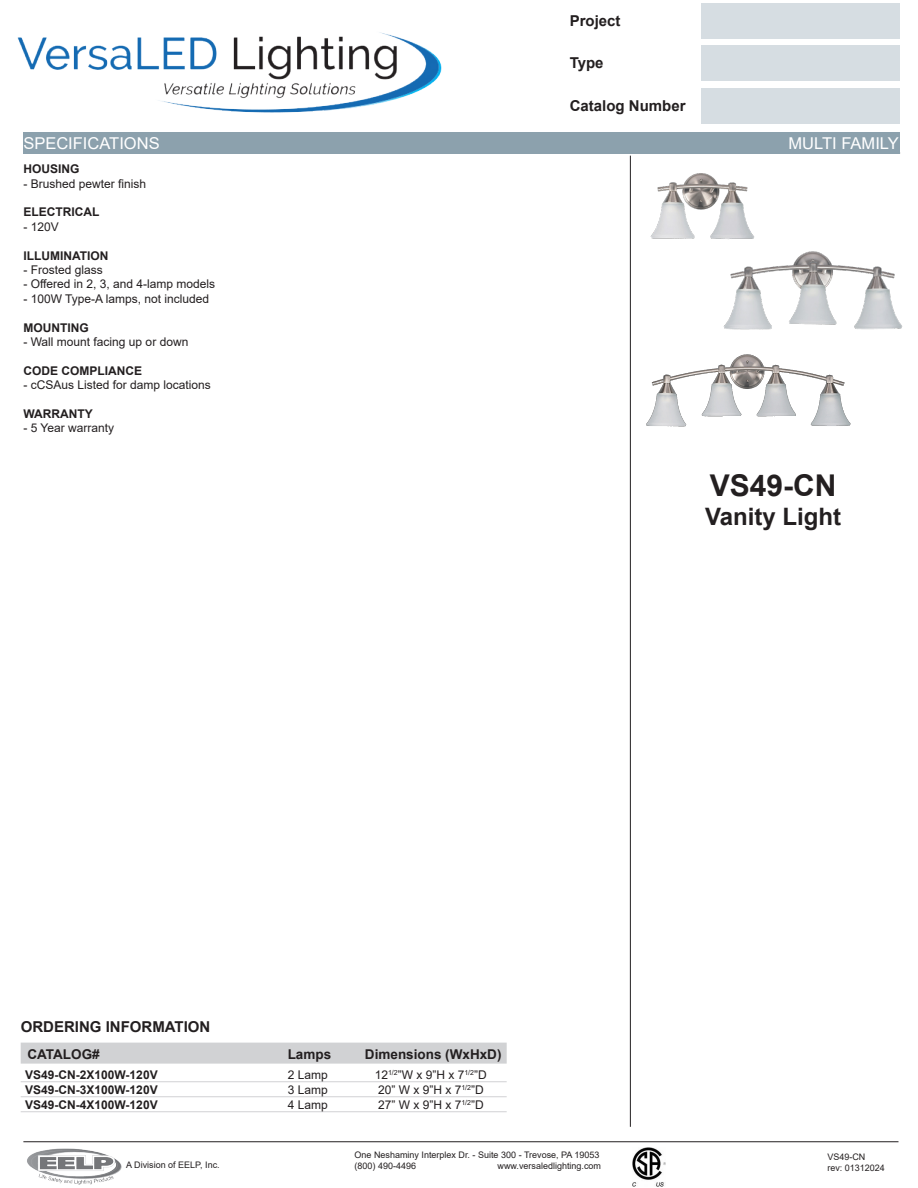
<style>
.page{position:relative;width:918px;height:1188px;background:#fff}
.page>*{position:absolute;margin:0;border:0;box-sizing:border-box;transform-origin:0 0}
.t1{font:700 30px "Arial";color:#231f20}
.t2{font:700 24px "Arial";color:#231f20}
.t3{font:16.35px "Arial";color:#fff}
.t4{font:700 15px "Arial";color:#231f20}
.Table_Headings{font:700 13.5px "Arial";color:#231f20}
.OrderingInfoDescriptions{font:12px "Arial";color:#231f20}
.OrderingInfoDescriptions-2{font:700 12px "Arial";color:#231f20}
.ParagraphText{font:700 12px "Arial";color:#231f20}
.ParagraphText-2{font:12px "Arial";color:#231f20}
.t5{font:9px "Arial";color:#231f20}
</style>
<div class="page">
<img style="left:17px;top:32px;width:425px;height:81px">
<div style="left:702px;top:3px;width:198px;height:35px;background:#d6dde2"></div>
<div style="left:702px;top:45px;width:198px;height:36px;background:#d6dde2"></div>
<div style="left:702px;top:88px;width:198px;height:36px;background:#d6dde2"></div>
<div style="left:23px;top:133px;width:877px;height:21px;background:#8ca1ad"></div>
<hr style="left:23px;top:1141px;width:875px;height:1px;background:#231f20">
<img style="left:27px;top:1148px;width:95px;height:37px">
<hr style="left:630px;top:156px;width:1px;height:971px;background:#231f20">
<div style="left:21px;top:1043px;width:486px;height:21px;background:#d1d2d4"></div>
<hr style="left:21px;top:1081px;width:486px;height:1px;background:#d1d2d4">
<hr style="left:21px;top:1096px;width:486px;height:1px;background:#d1d2d4">
<hr style="left:21px;top:1111px;width:486px;height:1px;background:#d1d2d4">
<img style="left:632px;top:1147px;width:34px;height:39px">
<img style="left:650px;top:173px;width:104px;height:66px">
<img style="left:730px;top:251px;width:173px;height:79px">
<img style="left:646px;top:288px;width:207px;height:139px">
<p class="t4" style="left:570px;top:10px;width:52px">Project</p>
<p class="t4" style="left:570px;top:52px;width:35px">Type</p>
<p class="t4" style="left:570px;top:95px;width:117px">Catalog Number</p>
<p class="t3" style="left:23px;top:132px;width:138px">SPECIFICATIONS</p>
<p class="t3" style="left:789px;top:132px;width:112px">MULTI FAMILY</p>
<p class="ParagraphText" style="left:23px;top:161px;width:58px">HOUSING</p>
<p class="OrderingInfoDescriptions" style="left:23px;top:175px;width:124px">- Brushed pewter finish</p>
<p class="ParagraphText" style="left:23px;top:204px;width:77px">ELECTRICAL</p>
<p class="ParagraphText-2" style="left:23px;top:218px;width:37px">- 120V</p>
<p class="ParagraphText" style="left:23px;top:247px;width:87px">ILLUMINATION</p>
<p class="OrderingInfoDescriptions" style="left:23px;top:262px;width:81px">- Frosted glass</p>
<p class="OrderingInfoDescriptions" style="left:23px;top:276px;width:193px">- Offered in 2, 3, and 4-lamp models</p>
<p class="OrderingInfoDescriptions" style="left:23px;top:290px;width:187px">- 100W Type-A lamps, not included</p>
<p class="OrderingInfoDescriptions-2" style="left:23px;top:319px;width:67px">MOUNTING</p>
<p class="OrderingInfoDescriptions" style="left:23px;top:334px;width:166px">- Wall mount facing up or down</p>
<p class="OrderingInfoDescriptions-2" style="left:23px;top:362px;width:120px">CODE COMPLIANCE</p>
<p class="OrderingInfoDescriptions" style="left:23px;top:377px;width:189px">- cCSAus Listed for damp locations</p>
<p class="OrderingInfoDescriptions-2" style="left:23px;top:405px;width:71px">WARRANTY</p>
<p class="OrderingInfoDescriptions" style="left:23px;top:420px;width:92px">- 5 Year warranty</p>
<p class="t1" style="left:710px;top:464px;width:128px">VS49-CN</p>
<p class="t2" style="left:705px;top:500px;width:138px">Vanity Light</p>
<p class="t4" style="left:21px;top:1017px;width:191px">ORDERING INFORMATION</p>
<p class="Table_Headings" style="left:27px;top:1045px;width:74px">CATALOG#</p>
<p class="Table_Headings" style="left:288px;top:1045px;width:45px">Lamps</p>
<p class="Table_Headings" style="left:365px;top:1045px;width:138px">Dimensions (WxHxD)</p>
<p class="OrderingInfoDescriptions-2" style="left:25px;top:1067px;width:134px">VS49-CN-2X100W-120V</p>
<p class="OrderingInfoDescriptions" style="left:288px;top:1067px;width:42px">2 Lamp</p>
<p class="OrderingInfoDescriptions" style="left:375px;top:1067px;width:114px">12<sup>1/2</sup>”W x 9”H x 7<sup>1/2</sup>”D</p>
<p class="OrderingInfoDescriptions-2" style="left:25px;top:1082px;width:134px">VS49-CN-3X100W-120V</p>
<p class="OrderingInfoDescriptions" style="left:288px;top:1082px;width:42px">3 Lamp</p>
<p class="OrderingInfoDescriptions" style="left:378px;top:1082px;width:107px">20” W x 9”H x 7<sup>1/2</sup>”D</p>
<p class="OrderingInfoDescriptions-2" style="left:25px;top:1097px;width:134px">VS49-CN-4X100W-120V</p>
<p class="OrderingInfoDescriptions" style="left:288px;top:1097px;width:42px">4 Lamp</p>
<p class="OrderingInfoDescriptions" style="left:378px;top:1097px;width:107px">27” W x 9”H x 7<sup>1/2</sup>”D</p>
<p class="t5" style="left:126px;top:1159px;width:95px">A Division of EELP, Inc.</p>
<p class="t5" style="left:355px;top:1149px;width:246px">One Neshaminy Interplex Dr. - Suite 300 - Trevose, PA 19053</p>
<p class="t5" style="left:355px;top:1160px;width:63px">(800) 490-4496</p>
<p class="t5" style="left:498px;top:1160px;width:105px">www.versaledlighting.com</p>
<p class="t5" style="left:827px;top:1151px;width:40px">VS49-CN</p>
<p class="t5" style="left:827px;top:1161px;width:59px">rev: 01312024</p>
</div>
